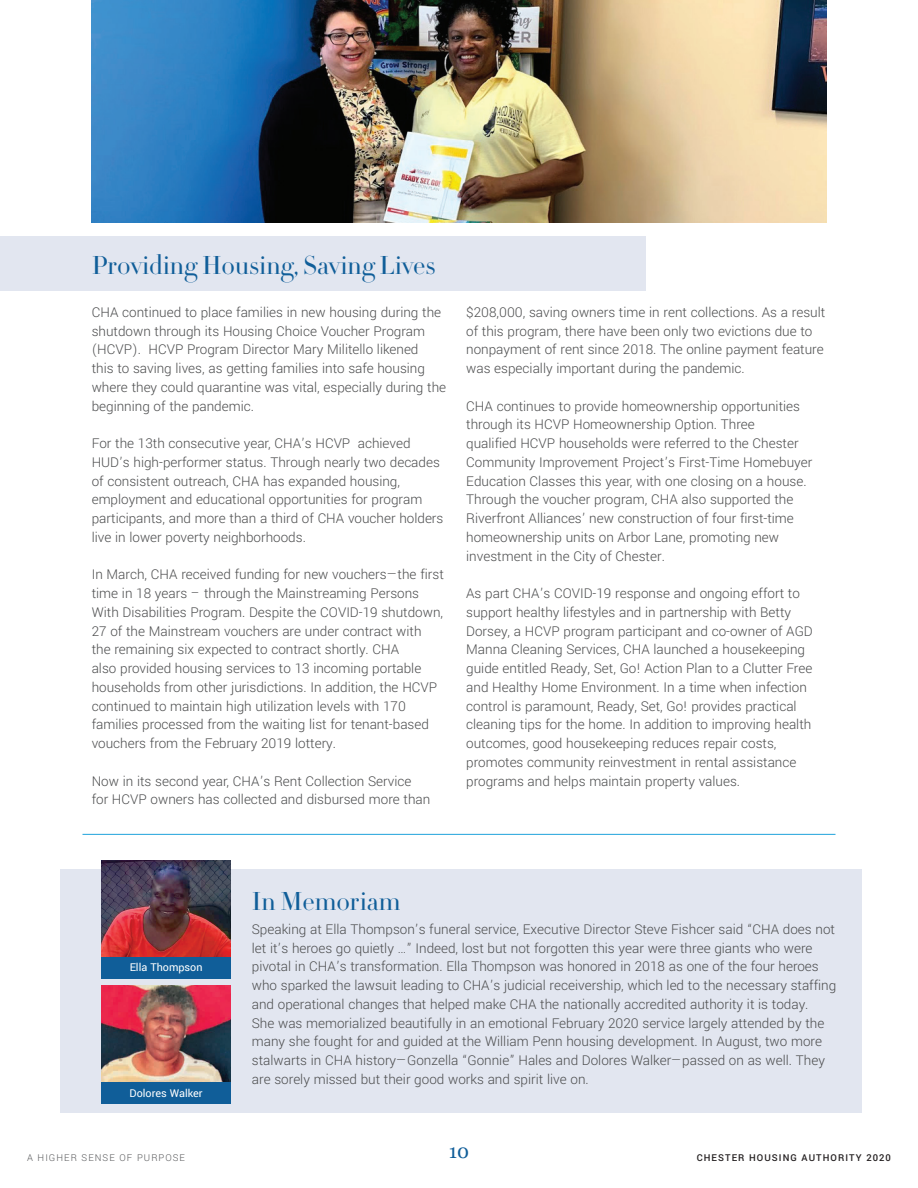
<style>
.page{position:relative;width:918px;height:1188px;background:#fff}
.page>*{position:absolute;margin:0;border:0;box-sizing:border-box;transform-origin:0 0}
.t1{font:27px "Diet Didot";color:#105e99}
.t2{font:19.5px "Georgia";color:#105e99}
.t3{font:300 15px/18.8px "Yantramanav";color:#4b4c4d}
.t4{font:12px "Yantramanav";color:#fff}
.t5{font:500 10.5px "Yantramanav";letter-spacing:.1em;color:#231f20}
.t6{font:300 10.5px "Yantramanav";letter-spacing:.1em;color:#57585a}
</style>
<div class="page">
<div style="left:0;top:236px;width:646px;height:55px;background:#e2e6f0"></div>
<hr style="left:82px;top:834px;width:754px;height:1px;background:#1ea3dc">
<img style="left:92px;top:0;width:734px;height:222px">
<div style="left:60px;top:869px;width:802px;height:243px;background:#e2e6f0"></div>
<img style="left:102px;top:985px;width:129px;height:97px">
<img style="left:102px;top:861px;width:129px;height:97px">
<div style="left:102px;top:1082px;width:129px;height:21px;background:#105e99"></div>
<div style="left:102px;top:958px;width:129px;height:21px;background:#105e99"></div>
<p class="t1" style="left:92px;top:246px;width:346px">Providing Housing, Saving Lives</p>
<p class="t3" style="left:92px;top:303px;width:356px">CHA continued to place families in new housing during the shutdown through its Housing Choice Voucher Program (HCVP). HCVP Program Director Mary Militello likened<br>this to saving lives, as getting families into safe housing where they could quarantine was vital, especially during the beginning of the pandemic.</p>
<p class="t3" style="left:92px;top:434px;width:353px">For the 13th consecutive year, CHA’s HCVP achieved HUD’s high-performer status. Through nearly two decades of consistent outreach, CHA has expanded housing, employment and educational opportunities for program participants, and more than a third of CHA voucher holders live in lower poverty neighborhoods.</p>
<p class="t3" style="left:92px;top:565px;width:354px">In March, CHA received funding for new vouchers—the first time in 18 years – through the Mainstreaming Persons With Disabilities Program. Despite the COVID-19 shutdown, 27 of the Mainstream vouchers are under contract with the remaining six expected to contract shortly. CHA<br>also provided housing services to 13 incoming portable households from other jurisdictions. In addition, the HCVP continued to maintain high utilization levels with 170 families processed from the waiting list for tenant-based vouchers from the February 2019 lottery.</p>
<p class="t3" style="left:92px;top:772px;width:340px">Now in its second year, CHA’s Rent Collection Service for HCVP owners has collected and disbursed more than</p>
<p class="t3" style="left:466px;top:303px;width:361px">$208,000, saving owners time in rent collections. As a result of this program, there have been only two evictions due to nonpayment of rent since 2018. The online payment feature was especially important during the pandemic.</p>
<p class="t3" style="left:466px;top:397px;width:348px">CHA continues to provide homeownership opportunities through its HCVP Homeownership Option. Three<br>qualified HCVP households were referred to the Chester Community Improvement Project’s First-Time Homebuyer Education Classes this year, with one closing on a house.<br>Through the voucher program, CHA also supported the Riverfront Alliances’ new construction of four first-time homeownership units on Arbor Lane, promoting new investment in the City of Chester.</p>
<p class="t3" style="left:466px;top:584px;width:348px">As part CHA’s COVID-19 response and ongoing effort to support healthy lifestyles and in partnership with Betty Dorsey, a HCVP program participant and co-owner of AGD Manna Cleaning Services, CHA launched a housekeeping guide entitled Ready, Set, Go! Action Plan to a Clutter Free and Healthy Home Environment. In a time when infection control is paramount, Ready, Set, Go! provides practical cleaning tips for the home. In addition to improving health outcomes, good housekeeping reduces repair costs, promotes community reinvestment in rental assistance programs and helps maintain property values.</p>
<p class="t4" style="left:130px;top:960px;width:74px">Ella Thompson</p>
<p class="t4" style="left:130px;top:1086px;width:75px">Dolores Walker</p>
<p class="t1" style="left:252px;top:882px;width:150px">In Memoriam</p>
<p class="t3" style="left:252px;top:920px;width:586px">Speaking at Ella Thompson’s funeral service, Executive Director Steve Fishcer said “CHA does not let it’s heroes go quietly …” Indeed, lost but not forgotten this year were three giants who were pivotal in CHA’s transformation. Ella Thompson was honored in 2018 as one of the four heroes who sparked the lawsuit leading to CHA’s judicial receivership, which led to the necessary staffing and operational changes that helped make CHA the nationally accredited authority it is today.<br>She was memorialized beautifully in an emotional February 2020 service largely attended by the many she fought for and guided at the William Penn housing development. In August, two more stalwarts in CHA history—Gonzella “Gonnie” Hales and Dolores Walker—passed on as well. They are sorely missed but their good works and spirit live on.</p>
<p class="t6" style="left:27px;top:1151px;width:160px">A HIGHER SENSE OF PURPOSE</p>
<h2 class="t2" style="left:449px;top:1140px;width:22px">10</h2>
<p class="t5" style="left:697px;top:1151px;width:196px">CHESTER HOUSING AUTHORITY 2020</p>
</div>
